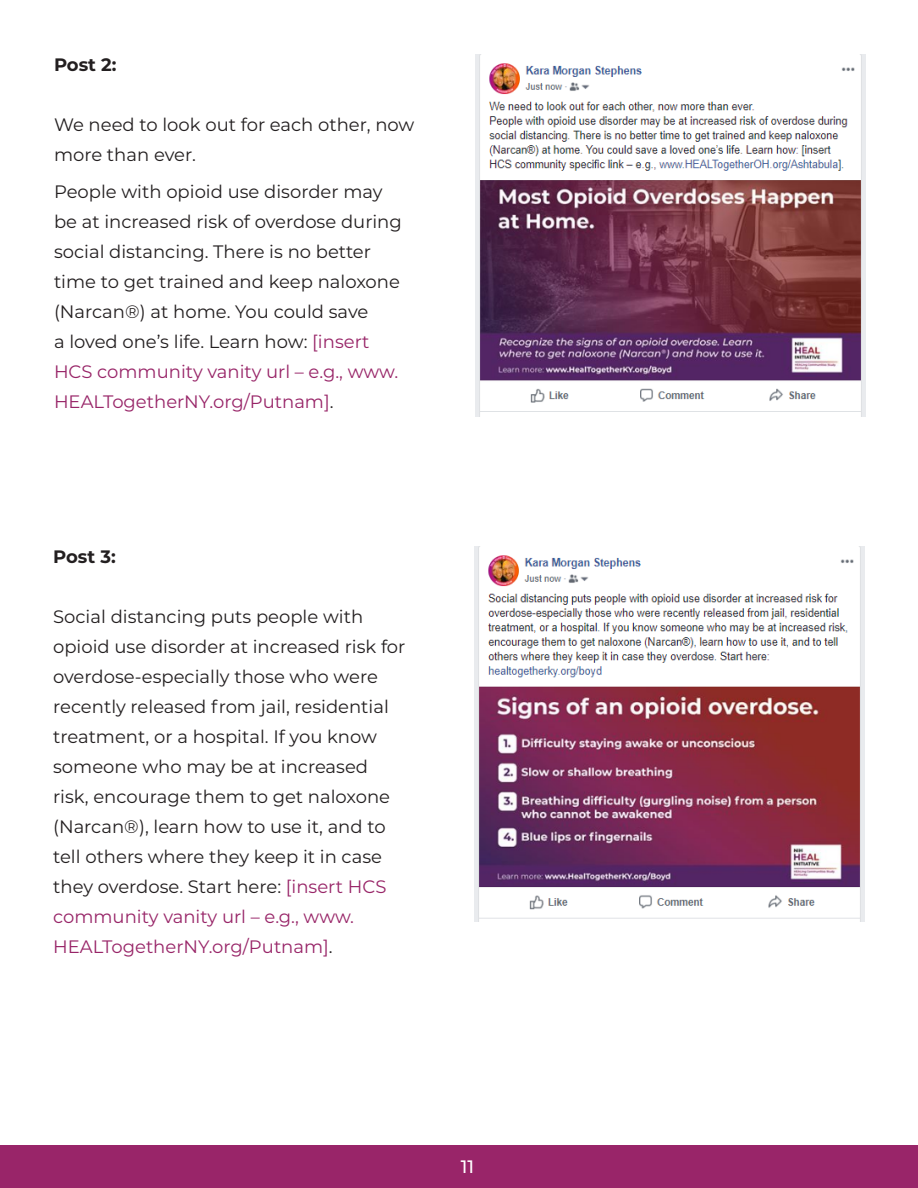
<style>
.page{position:relative;width:918px;height:1188px;background:#fff}
.page>*{position:absolute;margin:0;border:0;box-sizing:border-box;transform-origin:0 0}
.t1{font:18px/30px "Montserrat";color:#231f20}
.t2{font:700 18px "Montserrat";color:#231f20}
.t3{font:500 18px "Montserrat";color:#fff}
.s1{color:#982568}
</style>
<div class="page">
<div style="left:0;top:1145px;width:918px;height:43px;background:#992569"></div>
<img style="left:475px;top:54px;width:391px;height:363px">
<img style="left:475px;top:546px;width:390px;height:376px">
<p class="t2" style="left:54px;top:52px;width:64px">Post 2:</p>
<p class="t1" style="left:54px;top:109px;width:362px">We need to look out for each other, now more than ever.</p>
<p class="t1" style="left:54px;top:176px;width:349px">People with opioid use disorder may be at increased risk of overdose during social distancing. There is no better time to get trained and keep naloxone (Narcan®) at home. You could save<br>a loved one’s life. Learn how: <span class="s1">[insert HCS community vanity url – e.g., www.<br>HEALTogetherNY.org/Putnam]</span>.</p>
<p class="t2" style="left:53px;top:544px;width:64px">Post 3:</p>
<p class="t1" style="left:53px;top:601px;width:354px">Social distancing puts people with opioid use disorder at increased risk for overdose-especially those who were recently released from jail, residential treatment, or a hospital. If you know someone who may be at increased risk, encourage them to get naloxone (Narcan®), learn how to use it, and to tell others where they keep it in case they overdose. Start here: <span class="s1">[insert HCS community vanity url – e.g., www.<br>HEALTogetherNY.org/Putnam]</span>.</p>
<p class="t3" style="left:461px;top:1154px;width:15px">11</p>
</div>
